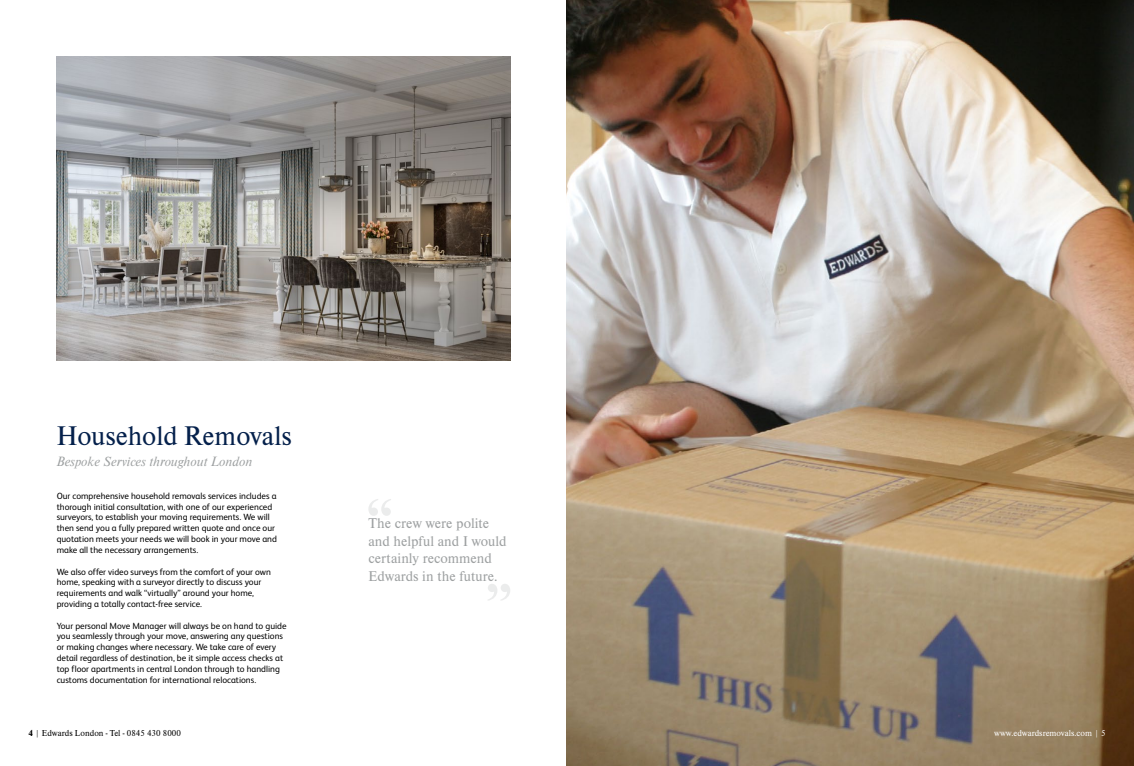
<style>
.page{position:relative;width:1134px;height:766px;background:#fff}
.page>*{position:absolute;margin:0;border:0;box-sizing:border-box;transform-origin:0 0}
.t1{font:28px "Nimbus Rom D";color:#04204b}
.t2{font:14.7px/17.6px "Nimbus Rom D";color:#9da0a1}
.t3{font:italic 14px "Nimbus Rom D";color:#9da0a1}
.t4{font:9px/10.8px "FS Albert";color:#000}
.t5{font:9px "Nimbus Rom D";color:#000}
.t6{font:9px "Nimbus Rom D";color:#fff}
.s1{font-weight:700}
</style>
<div class="page">
<svg style="left:368px;top:499px;width:23px;height:16px"></svg>
<svg style="left:488px;top:584px;width:22px;height:16px"></svg>
<img style="left:567px;top:0;width:567px;height:765px">
<img style="left:57px;top:57px;width:453px;height:303px">
<h1 class="t1" style="left:57px;top:417px;width:237px">Household Removals</h1>
<h3 class="t3" style="left:57px;top:453px;width:197px">Bespoke Services throughout London</h3>
<p class="t4" style="left:57px;top:490px;width:222px">Our comprehensive household removals services includes a thorough initial consultation, with one of our experienced surveyors, to establish your moving requirements. We will then send you a fully prepared written quote and once our quotation meets your needs we will book in your move and make all the necessary arrangements.</p>
<p class="t4" style="left:57px;top:565px;width:216px">We also offer video surveys from the comfort of your own home, speaking with a surveyor directly to discuss your requirements and walk “virtually” around your home, providing a totally contact-free service.</p>
<p class="t4" style="left:57px;top:619px;width:231px">Your personal Move Manager will always be on hand to guide you seamlessly through your move, answering any questions or making changes where necessary. We take care of every detail regardless of destination, be it simple access checks at top floor apartments in central London through to handling customs documentation for international relocations.</p>
<h2 class="t2" style="left:368px;top:513px;width:140px">The crew were polite and helpful and I would certainly recommend<br>Edwards in the future.</h2>
<p class="t5" style="left:28px;top:727px;width:154px"><span class="s1">4</span> | Edwards London - Tel - 0845 430 8000</p>
<p class="t6" style="left:994px;top:727px;width:113px">www.edwardsremovals.com | 5</p>
</div>
